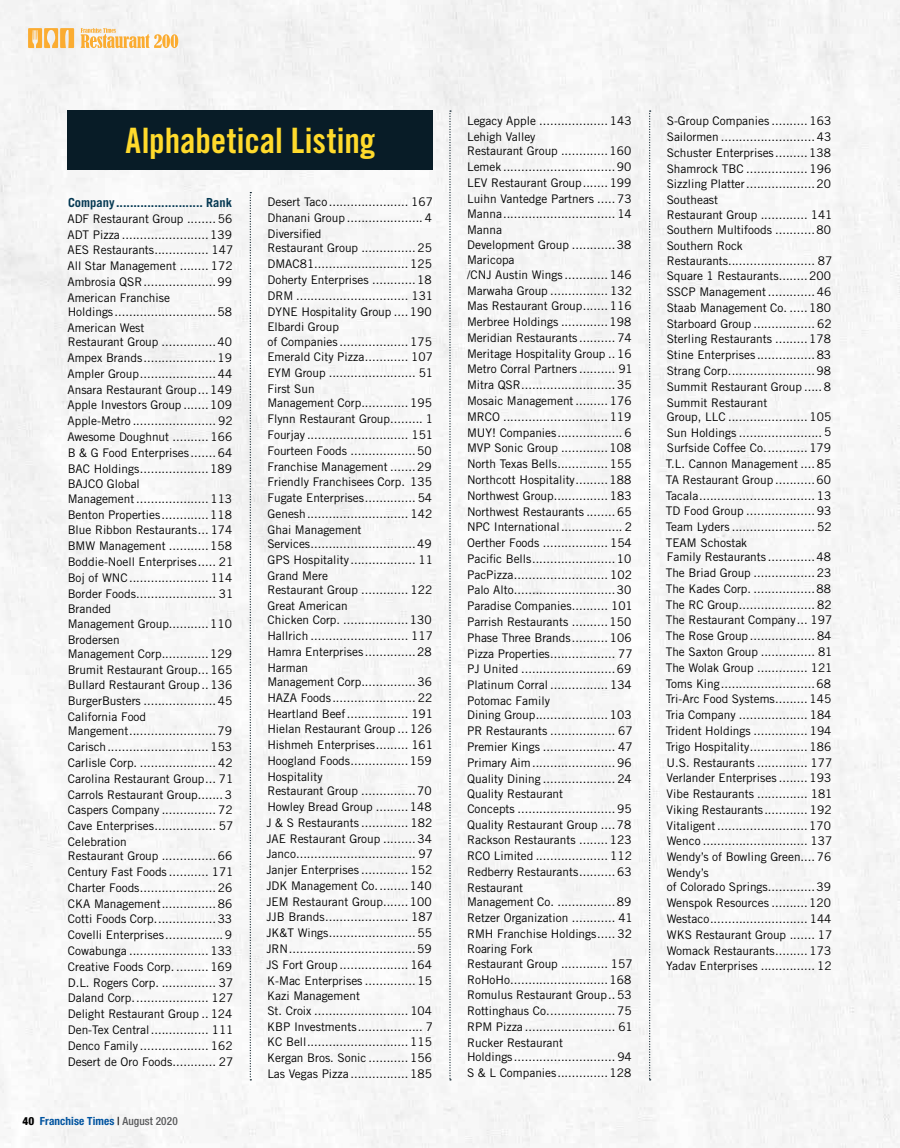
<style>
.page{position:relative;width:900px;height:1148px;background:#fff}
.page>*{position:absolute;margin:0;border:0;box-sizing:border-box;transform-origin:0 0}
.t1{font:35px "Trade Gothic LT Std Bd Cn 20";color:#ffda2c}
.t2{font:700 12.5px "Trade Gothic LT Std";color:#043852}
.t3{font:11.88px/15.8px "Trade Gothic LT Std";color:#000;text-align:justify}
.t4{font:700 condensed 11.25px "Helvetica Neue LT Std";letter-spacing:.01em;color:#00539f}
.s1{font-weight:800;color:#000}
.s2{font-weight:500;color:#000}
.s3{font-weight:500;color:#58595b}
</style>
<div class="page">
<img style="left:0;top:0;width:900px;height:1148px">
<svg style="left:449px;top:110px;width:2px;height:970px"></svg>
<svg style="left:649px;top:110px;width:2px;height:970px"></svg>
<svg style="left:28px;top:28px;width:46px;height:20px"></svg>
<svg style="left:81px;top:28px;width:97px;height:20px"></svg>
<svg style="left:250px;top:192px;width:1px;height:888px"></svg>
<div style="left:68px;top:110px;width:365px;height:59px;background:#081c27"></div>
<h1 class="t1" style="left:126px;top:119px;width:251px">Alphabetical Listing</h1>
<p class="t3" style="left:267px;top:194px;width:167px">Desert Taco...................... 167<br>Dhanani Group ..................... 4<br>Diversified</p>
<p class="t3" style="left:267px;top:240px;width:167px;text-align:left">Restaurant Group ............... 25<br>DMAC81.......................... 125<br>Doherty Enterprises ............18<br>DRM ............................... 131<br>DYNE Hospitality Group ....190<br>Elbardi Group</p>
<p class="t3" style="left:267px;top:333px;width:167px">of Companies ................... 175<br>Emerald City Pizza............ 107<br>EYM Group ........................ 51<br>First Sun</p>
<p class="t3" style="left:267px;top:395px;width:167px;text-align:left">Management Corp............. 195<br>Flynn Restaurant Group......... 1<br>Fourjay ............................ 151<br>Fourteen Foods ..................50<br>Franchise Management .......29<br>Friendly Franchisees Corp. 135<br>Fugate Enterprises.............. 54<br>Genesh............................ 142<br>Ghai Management</p>
<p class="t3" style="left:267px;top:536px;width:167px">Services.............................49<br>GPS Hospitality .................. 11<br>Grand Mere</p>
<p class="t3" style="left:267px;top:582px;width:166px">Restaurant Group ............. 122<br>Great American</p>
<p class="t3" style="left:267px;top:612px;width:167px">Chicken Corp. ..................130<br>Hallrich ........................... 117<br>Hamra Enterprises ..............28<br>Harman</p>
<p class="t3" style="left:267px;top:673px;width:167px">Management Corp............... 36<br>HAZA Foods ....................... 22<br>Heartland Beef................. 191<br>Hielan Restaurant Group ... 126<br>Hishmeh Enterprises......... 161<br>Hoogland Foods................159<br>Hospitality</p>
<p class="t3" style="left:266px;top:783px;width:168px">Restaurant Group ...............70<br>Howley Bread Group .........148<br>J &amp; S Restaurants ............. 182<br>JAE Restaurant Group ......... 34<br>Janco................................. 97<br>Janjer Enterprises ............. 152<br>JDK Management Co.........140<br>JEM Restaurant Group.......100<br>JJB Brands....................... 187<br>JK&amp;T Wings........................ 55<br>JRN...................................59<br>JS Fort Group ................... 164<br>K-Mac Enterprises .............. 15<br>Kazi Management</p>
<p class="t3" style="left:267px;top:1002px;width:167px">St. Croix .......................... 104<br>KBP Investments.................. 7<br>KC Bell............................ 115<br>Kergan Bros. Sonic ........... 156<br>Las Vegas Pizza ................ 185</p>
<p class="t2" style="left:68px;top:195px;width:165px">Company ......................... Rank</p>
<p class="t3" style="left:67px;top:210px;width:167px">ADF Restaurant Group ........ 56<br>ADT Pizza ........................139<br>AES Restaurants............... 147<br>All Star Management ........ 172<br>Ambrosia QSR....................99<br>American Franchise</p>
<p class="t3" style="left:67px;top:304px;width:166px">Holdings ............................58<br>American West</p>
<p class="t3" style="left:67px;top:334px;width:167px">Restaurant Group ...............40<br>Ampex Brands....................19<br>Ampler Group..................... 44<br>Ansara Restaurant Group...149<br>Apple Investors Group .......109<br>Apple-Metro ....................... 92<br>Awesome Doughnut .......... 166<br>B &amp; G Food Enterprises ....... 64<br>BAC Holdings...................189<br>BAJCO Global</p>
<p class="t3" style="left:68px;top:490px;width:167px;text-align:left">Management ....................113<br>Benton Properties.............118<br>Blue Ribbon Restaurants... 174<br>BMW Management ...........158<br>Boddie-Noell Enterprises..... 21<br>Boj of WNC...................... 114<br>Border Foods...................... 31<br>Branded</p>
<p class="t3" style="left:68px;top:615px;width:166px">Management Group...........110<br>Brodersen</p>
<p class="t3" style="left:68px;top:645px;width:166px">Management Corp.............129<br>Brumit Restaurant Group... 165<br>Bullard Restaurant Group .. 136<br>BurgerBusters .................... 45<br>California Food</p>
<p class="t3" style="left:68px;top:723px;width:167px">Mangement........................79<br>Carisch............................153<br>Carlisle Corp. ..................... 42<br>Carolina Restaurant Group... 71<br>Carrols Restaurant Group.......3<br>Caspers Company ............... 72<br>Cave Enterprises................. 57<br>Celebration</p>
<p class="t3" style="left:68px;top:848px;width:167px">Restaurant Group ............... 66<br>Century Fast Foods ........... 171<br>Charter Foods..................... 26<br>CKA Management............... 86<br>Cotti Foods Corp.................33<br>Covelli Enterprises ................9<br>Cowabunga ......................133<br>Creative Foods Corp..........169<br>D.L. Rogers Corp. ............... 37<br>Daland Corp..................... 127<br>Delight Restaurant Group .. 124<br>Den-Tex Central................ 111<br>Denco Family ................... 162<br>Desert de Oro Foods............ 27</p>
<p class="t4" style="left:22px;top:1114px;width:157px"><span class="s1">40</span> Franchise Times <span class="s2">|</span> <span class="s3">August 2020</span></p>
<p class="t3" style="left:467px;top:113px;width:166px">Legacy Apple ...................143<br>Lehigh Valley</p>
<p class="t3" style="left:467px;top:143px;width:166px">Restaurant Group .............160<br>Lemek ...............................90<br>LEV Restaurant Group.......199<br>Luihn Vantedge Partners .....73<br>Manna............................... 14<br>Manna</p>
<p class="t3" style="left:467px;top:236px;width:166px">Development Group ............38<br>Maricopa</p>
<p class="t3" style="left:467px;top:266px;width:167px;text-align:left">/CNJ Austin Wings ............ 146<br>Marwaha Group ................ 132<br>Mas Restaurant Group....... 116<br>Merbree Holdings .............198<br>Meridian Restaurants .......... 74<br>Meritage Hospitality Group .. 16<br>Metro Corral Partners .......... 91<br>Mitra QSR.......................... 35<br>Mosaic Management ......... 176<br>MRCO .............................119<br>MUY! Companies.................. 6<br>MVP Sonic Group .............108<br>North Texas Bells.............. 155<br>Northcott Hospitality.........188<br>Northwest Group...............183<br>Northwest Restaurants ........ 65<br>NPC International................. 2<br>Oerther Foods .................. 154<br>Pacific Bells.......................10<br>PacPizza.......................... 102<br>Palo Alto............................30<br>Paradise Companies.......... 101<br>Parrish Restaurants ..........150<br>Phase Three Brands.......... 106<br>Pizza Properties.................. 77<br>PJ United ..........................69<br>Platinum Corral ................ 134<br>Potomac Family</p>
<p class="t3" style="left:467px;top:707px;width:167px">Dining Group....................103<br>PR Restaurants .................. 67<br>Premier Kings .................... 47<br>Primary Aim....................... 96<br>Quality Dining .................... 24<br>Quality Restaurant</p>
<p class="t3" style="left:467px;top:800px;width:166px">Concepts ........................... 95<br>Quality Restaurant Group ....78<br>Rackson Restaurants ........123<br>RCO Limited .................... 112<br>Redberry Restaurants..........63<br>Restaurant</p>
<p class="t3" style="left:467px;top:893px;width:167px">Management Co. ................89<br>Retzer Organization ............ 41<br>RMH Franchise Holdings..... 32<br>Roaring Fork</p>
<p class="t3" style="left:467px;top:955px;width:167px;text-align:left">Restaurant Group ............. 157<br>RoHoHo...........................168<br>Romulus Restaurant Group..53<br>Rottinghaus Co................... 75<br>RPM Pizza ......................... 61<br>Rucker Restaurant</p>
<p class="t3" style="left:467px;top:1048px;width:166px">Holdings ............................ 94<br>S &amp; L Companies..............128</p>
<p class="t3" style="left:667px;top:113px;width:166px">S-Group Companies ..........163<br>Sailormen ..........................43<br>Schuster Enterprises.........138<br>Shamrock TBC ................. 196<br>Sizzling Platter...................20<br>Southeast</p>
<p class="t3" style="left:667px;top:206px;width:167px;text-align:left">Restaurant Group ............. 141<br>Southern Multifoods ...........80<br>Southern Rock</p>
<p class="t3" style="left:667px;top:252px;width:167px">Restaurants........................ 87<br>Square 1 Restaurants........200<br>SSCP Management ............. 46<br>Staab Management Co. .....180<br>Starboard Group ................. 62<br>Sterling Restaurants .........178<br>Stine Enterprises ................83<br>Strang Corp........................98<br>Summit Restaurant Group .....8<br>Summit Restaurant</p>
<p class="t3" style="left:666px;top:409px;width:167px">Group, LLC ...................... 105<br>Sun Holdings ....................... 5<br>Surfside Coffee Co............179<br>T.L. Cannon Management .... 85<br>TA Restaurant Group ...........60<br>Tacala................................13<br>TD Food Group ...................93<br>Team Lyders ....................... 52<br>TEAM Schostak</p>
<p class="t3" style="left:666px;top:549px;width:168px;text-align:left">Family Restaurants .............48<br>The Briad Group .................23<br>The Kades Corp. .................88<br>The RC Group..................... 82<br>The Restaurant Company... 197<br>The Rose Group.................. 84<br>The Saxton Group ............... 81<br>The Wolak Group .............. 121<br>Toms King..........................68<br>Tri-Arc Food Systems......... 145<br>Tria Company ................... 184<br>Trident Holdings ............... 194<br>Trigo Hospitality................ 186<br>U.S. Restaurants .............. 177<br>Verlander Enterprises ........193<br>Vibe Restaurants .............. 181<br>Viking Restaurants............ 192<br>Vitaligent.........................170<br>Wenco ............................. 137<br>Wendy’s of Bowling Green.... 76<br>Wendy’s</p>
<p class="t3" style="left:666px;top:879px;width:168px">of Colorado Springs.............39<br>Wenspok Resources ..........120<br>Westaco........................... 144<br>WKS Restaurant Group ....... 17<br>Womack Restaurants.........173<br>Yadav Enterprises ............... 12</p>
</div>
